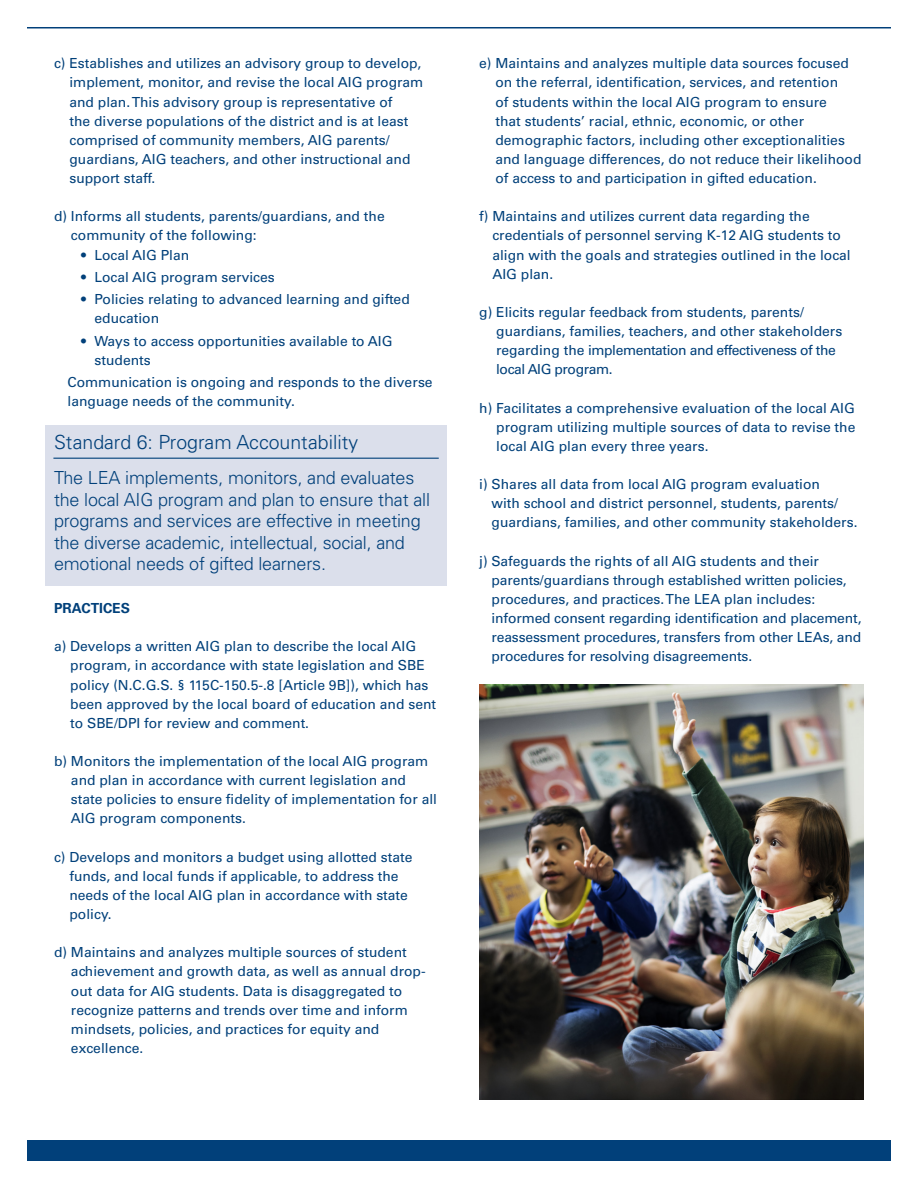
<style>
.page{position:relative;width:918px;height:1188px;background:#fff}
.page>*{position:absolute;margin:0;border:0;box-sizing:border-box;transform-origin:0 0}
.Section_Title{font:300 19.5px "Univers LT Std";color:#01407a}
.Standard_Subtitle{font:300 18px/21.6px "Univers LT Std";letter-spacing:-.01em;color:#01407a}
.Bullet_List{font:13.8px/19.2px "Univers LT Std";color:#01407a}
.t1{font:700 13.8px "Univers LT Std";color:#01407a}
</style>
<div class="page">
<hr style="left:27px;top:27px;width:864px;height:1px;background:#01407a">
<div style="left:27px;top:1140px;width:864px;height:21px;background:#01407a"></div>
<div style="left:46px;top:426px;width:401px;height:160px;background:#dbdfeb"></div>
<hr style="left:53px;top:458px;width:386px;height:1px;background:#01407a">
<img style="left:479px;top:685px;width:385px;height:414px">
<p class="Bullet_List" style="left:69px;top:54px;width:355px;text-indent:-15px">c) Establishes and utilizes an advisory group to develop, implement, monitor, and revise the local AIG program and plan. This advisory group is representative of<br>the diverse populations of the district and is at least comprised of community members, AIG parents/ guardians, AIG teachers, and other instructional and support staff.</p>
<p class="Bullet_List" style="left:71px;top:207px;width:315px;text-indent:-17px">d) Informs all students, parents/guardians, and the community of the following:</p>
<p class="Bullet_List" style="left:81px;top:245px;width:110px">• Local AIG Plan</p>
<p class="Bullet_List" style="left:81px;top:268px;width:195px">• Local AIG program services</p>
<p class="Bullet_List" style="left:94px;top:290px;width:317px;text-indent:-14px">• Policies relating to advanced learning and gifted education</p>
<p class="Bullet_List" style="left:94px;top:331px;width:300px;text-indent:-14px">• Ways to access opportunities available to AIG students</p>
<p class="Bullet_List" style="left:68px;top:373px;width:367px">Communication is ongoing and responds to the diverse language needs of the community.</p>
<p class="Section_Title" style="left:54px;top:430px;width:306px">Standard 6: Program Accountability</p>
<p class="Standard_Subtitle" style="left:54px;top:467px;width:378px">The LEA implements, monitors, and evaluates the local AIG program and plan to ensure that all programs and services are effective in meeting the diverse academic, intellectual, social, and emotional needs of gifted learners.</p>
<p class="t1" style="left:54px;top:600px;width:78px">PRACTICES</p>
<p class="Bullet_List" style="left:70px;top:637px;width:368px;text-indent:-16px">a) Develops a written AIG plan to describe the local AIG program, in accordance with state legislation and SBE policy (N.C.G.S. § 115C-150.5-.8 [Article 9B]), which has been approved by the local board of education and sent to SBE/DPI for review and comment.</p>
<p class="Bullet_List" style="left:71px;top:752px;width:368px;text-indent:-17px">b) Monitors the implementation of the local AIG program and plan in accordance with current legislation and state policies to ensure fidelity of implementation for all AIG program components.</p>
<p class="Bullet_List" style="left:69px;top:847px;width:344px;text-indent:-15px">c) Develops and monitors a budget using allotted state funds, and local funds if applicable, to address the needs of the local AIG plan in accordance with state policy.</p>
<p class="Bullet_List" style="left:71px;top:943px;width:356px;text-indent:-17px">d) Maintains and analyzes multiple sources of student achievement and growth data, as well as annual drop&shy;out data for AIG students. Data is disaggregated to recognize patterns and trends over time and inform mindsets, policies, and practices for equity and excellence.</p>
<p class="Bullet_List" style="left:495px;top:54px;width:368px;text-indent:-16px">e) Maintains and analyzes multiple data sources focused on the referral, identification, services, and retention<br>of students within the local AIG program to ensure<br>that students’ racial, ethnic, economic, or other demographic factors, including other exceptionalities and language differences, do not reduce their likelihood of access to and participation in gifted education.</p>
<p class="Bullet_List" style="left:492px;top:207px;width:360px;text-indent:-13px">f) Maintains and utilizes current data regarding the credentials of personnel serving K-12 AIG students to align with the goals and strategies outlined in the local AIG plan.</p>
<p class="Bullet_List" style="left:496px;top:303px;width:348px;text-indent:-17px">g) Elicits regular feedback from students, parents/ guardians, families, teachers, and other stakeholders regarding the implementation and effectiveness of the local AIG program.</p>
<p class="Bullet_List" style="left:496px;top:398px;width:361px;text-align:justify;text-indent:-17px">h) Facilitates a comprehensive evaluation of the local AIG program utilizing multiple sources of data to revise the local AIG plan every three years.</p>
<p class="Bullet_List" style="left:492px;top:475px;width:367px;text-indent:-12px">i) Shares all data from local AIG program evaluation<br>with school and district personnel, students, parents/ guardians, families, and other community stakeholders.</p>
<p class="Bullet_List" style="left:492px;top:551px;width:371px;text-indent:-12px">j) Safeguards the rights of all AIG students and their parents/guardians through established written policies, procedures, and practices. The LEA plan includes: informed consent regarding identification and placement, reassessment procedures, transfers from other LEAs, and procedures for resolving disagreements.</p>
</div>
